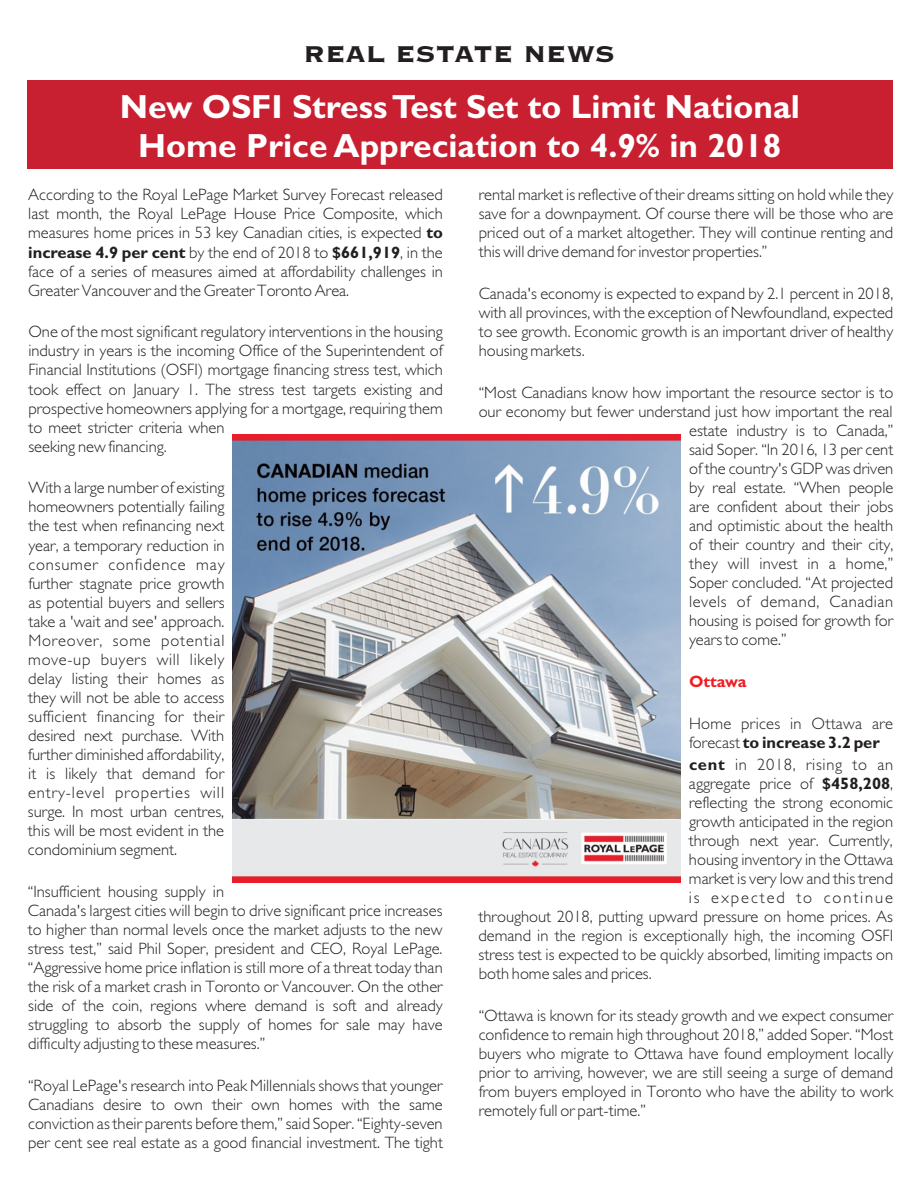
<style>
.page{position:relative;width:918px;height:1188px;background:#fff}
.page>*{position:absolute;margin:0;border:0;box-sizing:border-box;transform-origin:0 0}
.t1{font:700 33.6px/38.8px "Gill Sans";color:#fff;text-align:center}
.t2{font:800 30px "Copperplate Gothic BT";color:#231f20}
.t3{font:300 16.5px/19px "Gill Sans";color:#231f20;text-align:justify}
.t4{font:300 16.5px "Gill Sans";letter-spacing:.035em;color:#231f20}
.t5{font:300 16.5px "Gill Sans";letter-spacing:.04em;color:#231f20}
.t6{font:300 16.5px "Gill Sans";letter-spacing:.115em;color:#231f20}
.t7{font:700 16.5px "Gill Sans";color:#ee1d23}
.s1{font-weight:700}
</style>
<div class="page">
<div style="left:27px;top:80px;width:866px;height:89px;background:#c82031"></div>
<img style="left:233px;top:435px;width:448px;height:448px">
<p class="t2" style="left:304px;top:38px;width:313px">REAL ESTATE NEWS</p>
<p class="t1" style="left:120px;top:88px;width:682px">New OSFI Stress Test Set to Limit National<br>Home Price Appreciation to 4.9% in 2018</p>
<p class="t3" style="left:28px;top:185px;width:416px">According to the Royal LePage Market Survey Forecast released last month, the Royal LePage House Price Composite, which measures home prices in 53 key Canadian cities, is expected <span class="s1">to increase 4.9 per cent</span> by the end of 2018 to <span class="s1">$661,919</span>, in the face of a series of measures aimed at affordability challenges in Greater Vancouver and the Greater Toronto Area.</p>
<p class="t3" style="left:28px;top:323px;width:416px;text-align:left">One of the most significant regulatory interventions in the housing industry in years is the incoming Office of the Superintendent of Financial Institutions (OSFI) mortgage financing stress test, which took effect on January 1. The stress test targets existing and prospective homeowners applying for a mortgage, requiring them to meet stricter criteria when<br>seeking new financing.</p>
<p class="t3" style="left:28px;top:479px;width:198px">With a large number of existing homeowners potentially failing the test when refinancing next year, a temporary reduction in consumer confidence may further stagnate price growth as potential buyers and sellers take a 'wait and see' approach.<br>Moreover, some potential move-up buyers will likely delay listing their homes as they will not be able to access sufficient financing for their desired next purchase. With further diminished affordability, it is likely that demand for entry-level properties will surge. In most urban centres, this will be most evident in the condominium segment.</p>
<p class="t3" style="left:28px;top:882px;width:416px;text-align:left">“Insufficient housing supply in<br>Canada's largest cities will begin to drive significant price increases to higher than normal levels once the market adjusts to the new stress test,” said Phil Soper, president and CEO, Royal LePage. “Aggressive home price inflation is still more of a threat today than the risk of a market crash in Toronto or Vancouver. On the other side of the coin, regions where demand is soft and already struggling to absorb the supply of homes for sale may have difficulty adjusting to these measures.”</p>
<p class="t3" style="left:28px;top:1076px;width:416px">“Royal LePage's research into Peak Millennials shows that younger Canadians desire to own their own homes with the same conviction as their parents before them,” said Soper. “Eighty-seven per cent see real estate as a good financial investment. The tight</p>
<p class="t3" style="left:479px;top:185px;width:416px">rental market is reflective of their dreams sitting on hold while they save for a downpayment. Of course there will be those who are priced out of a market altogether. They will continue renting and this will drive demand for investor properties.”</p>
<p class="t3" style="left:479px;top:284px;width:416px">Canada's economy is expected to expand by 2.1 percent in 2018, with all provinces, with the exception of Newfoundland, expected to see growth. Economic growth is an important driver of healthy housing markets.</p>
<p class="t3" style="left:479px;top:383px;width:416px">“Most Canadians know how important the resource sector is to</p>
<p class="t3" style="left:479px;top:402px;width:415px">our economy but fewer understand just how important the real</p>
<p class="t3" style="left:689px;top:421px;width:206px">estate industry is to Canada,”</p>
<p class="t3" style="left:689px;top:440px;width:206px">said Soper. “In 2016, 13 per cent</p>
<p class="t3" style="left:689px;top:459px;width:206px">of the country's GDP was driven</p>
<p class="t3" style="left:689px;top:478px;width:206px">by real estate. “When people</p>
<p class="t3" style="left:689px;top:497px;width:206px">are confident about their jobs</p>
<p class="t3" style="left:689px;top:516px;width:206px">and optimistic about the health</p>
<p class="t3" style="left:689px;top:535px;width:206px">of their country and their city,</p>
<p class="t3" style="left:689px;top:554px;width:206px">they will invest in a home,”</p>
<p class="t3" style="left:689px;top:573px;width:206px">Soper concluded. “At projected</p>
<p class="t4" style="left:689px;top:592px;width:206px">levels of demand, Canadian</p>
<p class="t3" style="left:689px;top:611px;width:206px">housing is poised for growth for</p>
<p class="t3" style="left:689px;top:630px;width:99px">years to come.”</p>
<p class="t7" style="left:689px;top:672px;width:59px">Ottawa</p>
<p class="t3" style="left:689px;top:714px;width:206px">Home prices in Ottawa are forecast <span class="s1">to increase 3.2 per</span></p>
<p class="t5" style="left:689px;top:754px;width:206px"><span class="s1">cent</span> in 2018, rising to an</p>
<p class="t3" style="left:689px;top:774px;width:206px">aggregate price of <span class="s1">$458,208</span>,</p>
<p class="t3" style="left:689px;top:793px;width:206px">reflecting the strong economic</p>
<p class="t3" style="left:689px;top:812px;width:206px">growth anticipated in the region</p>
<p class="t3" style="left:689px;top:831px;width:205px">through next year. Currently,</p>
<p class="t3" style="left:689px;top:850px;width:206px">housing inventory in the Ottawa</p>
<p class="t3" style="left:689px;top:869px;width:206px">market is very low and this trend</p>
<p class="t6" style="left:689px;top:888px;width:206px">is expected to continue</p>
<p class="t3" style="left:479px;top:907px;width:416px">throughout 2018, putting upward pressure on home prices. As</p>
<p class="t3" style="left:479px;top:926px;width:416px">demand in the region is exceptionally high, the incoming OSFI</p>
<p class="t3" style="left:479px;top:945px;width:416px">stress test is expected to be quickly absorbed, limiting impacts on</p>
<p class="t3" style="left:479px;top:964px;width:174px">both home sales and prices.</p>
<p class="t3" style="left:479px;top:1006px;width:416px">“Ottawa is known for its steady growth and we expect consumer confidence to remain high throughout 2018,” added Soper. “Most buyers who migrate to Ottawa have found employment locally prior to arriving, however, we are still seeing a surge of demand from buyers employed in Toronto who have the ability to work remotely full or part-time.”</p>
</div>
